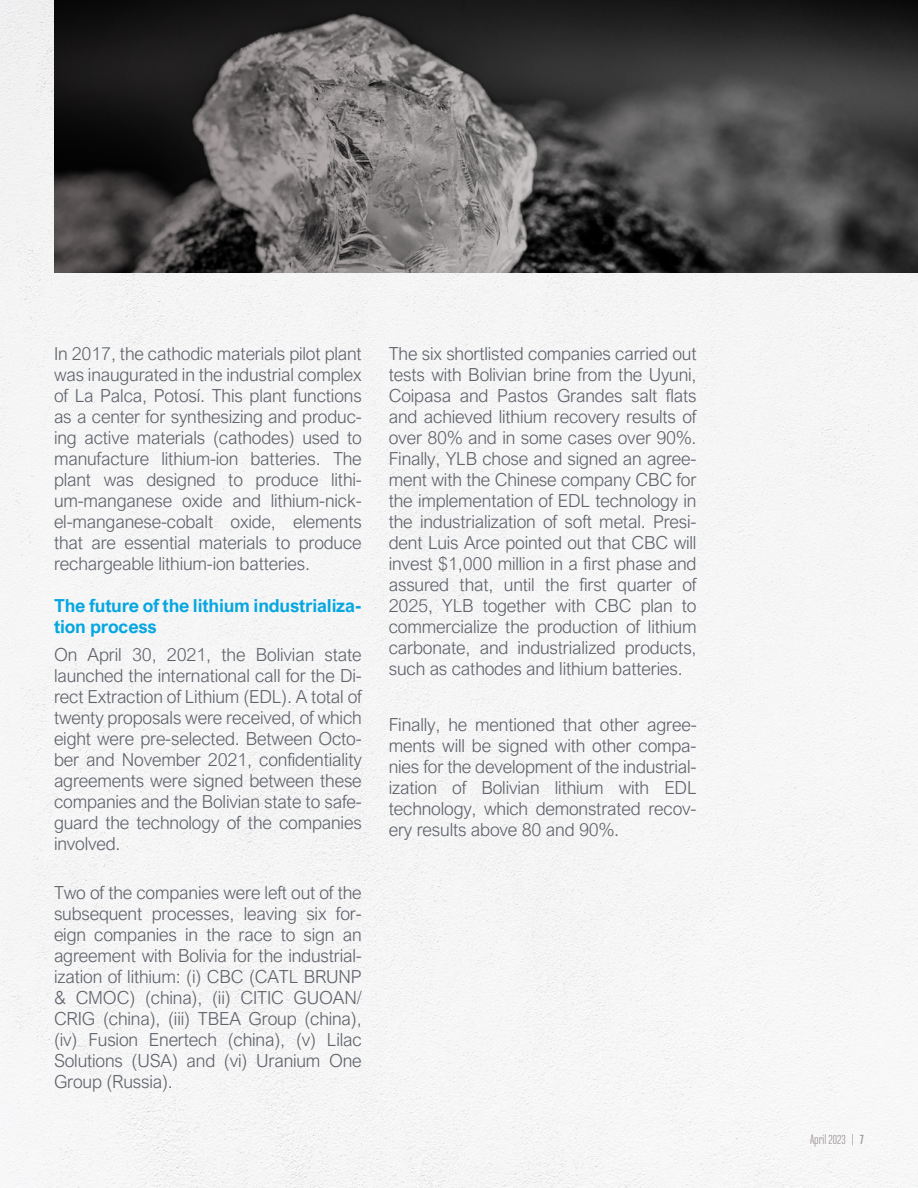
<style>
.page{position:relative;width:918px;height:1188px;background:#f6f6f6}
.page>*{position:absolute;margin:0;border:0;box-sizing:border-box;transform-origin:0 0}
.t1{font:300 18px/21px "Arial Nova";letter-spacing:-.01em;color:#5f636a;text-align:justify}
.t2{font:700 18px/21px "Arial Nova";letter-spacing:-.01em;color:#06a7e0}
.t3{font:300 13.5px "Ristretto Pro";color:#8e8585}
.s1{font-weight:500}
</style>
<div class="page">
<svg style="left:54px;top:0;width:864px;height:273px;background:#4b4949"></svg>
<p class="t1" style="left:54px;top:343px;width:309px">In 2017, the cathodic materials pilot plant was inaugurated in the industrial complex of La Palca, Potosí. This plant functions as a center for synthesizing and produc&shy;ing active materials (cathodes) used to manufacture lithium-ion batteries. The plant was designed to produce lithi&shy;um-manganese oxide and lithium-nick&shy;el-manganese-cobalt oxide, elements that are essential materials to produce rechargeable lithium-ion batteries.</p>
<p class="t2" style="left:54px;top:595px;width:309px">The future of the lithium industrializa&shy;tion process</p>
<p class="t1" style="left:54px;top:644px;width:309px">On April 30, 2021, the Bolivian state launched the international call for the Di&shy;rect Extraction of Lithium (EDL). A total of twenty proposals were received, of which eight were pre-selected. Between Octo&shy;ber and November 2021, confidentiality agreements were signed between these companies and the Bolivian state to safe&shy;guard the technology of the companies involved.</p>
<p class="t1" style="left:54px;top:882px;width:309px">Two of the companies were left out of the subsequent processes, leaving six for&shy;eign companies in the race to sign an agreement with Bolivia for the industrial&shy;ization of lithium: (i) CBC (CATL BRUNP &amp; CMOC) (china), (ii) CITIC GUOAN/ CRIG (china), (iii) TBEA Group (china), (iv) Fusion Enertech (china), (v) Lilac Solutions (USA) and (vi) Uranium One Group (Russia).</p>
<p class="t1" style="left:389px;top:344px;width:309px">The six shortlisted companies carried out tests with Bolivian brine from the Uyuni, Coipasa and Pastos Grandes salt flats and achieved lithium recovery results of over 80% and in some cases over 90%.<br>Finally, YLB chose and signed an agree&shy;ment with the Chinese company CBC for the implementation of EDL technology in the industrialization of soft metal. Presi&shy;dent Luis Arce pointed out that CBC will invest $1,000 million in a first phase and assured that, until the first quarter of 2025, YLB together with CBC plan to commercialize the production of lithium carbonate, and industrialized products, such as cathodes and lithium batteries.</p>
<p class="t1" style="left:389px;top:714px;width:309px">Finally, he mentioned that other agree&shy;ments will be signed with other compa&shy;nies for the development of the industrial&shy;ization of Bolivian lithium with EDL technology, which demonstrated recov&shy;ery results above 80 and 90%.</p>
<p class="t3" style="left:810px;top:1132px;width:55px">April 2023 | <span class="s1">7</span></p>
</div>
